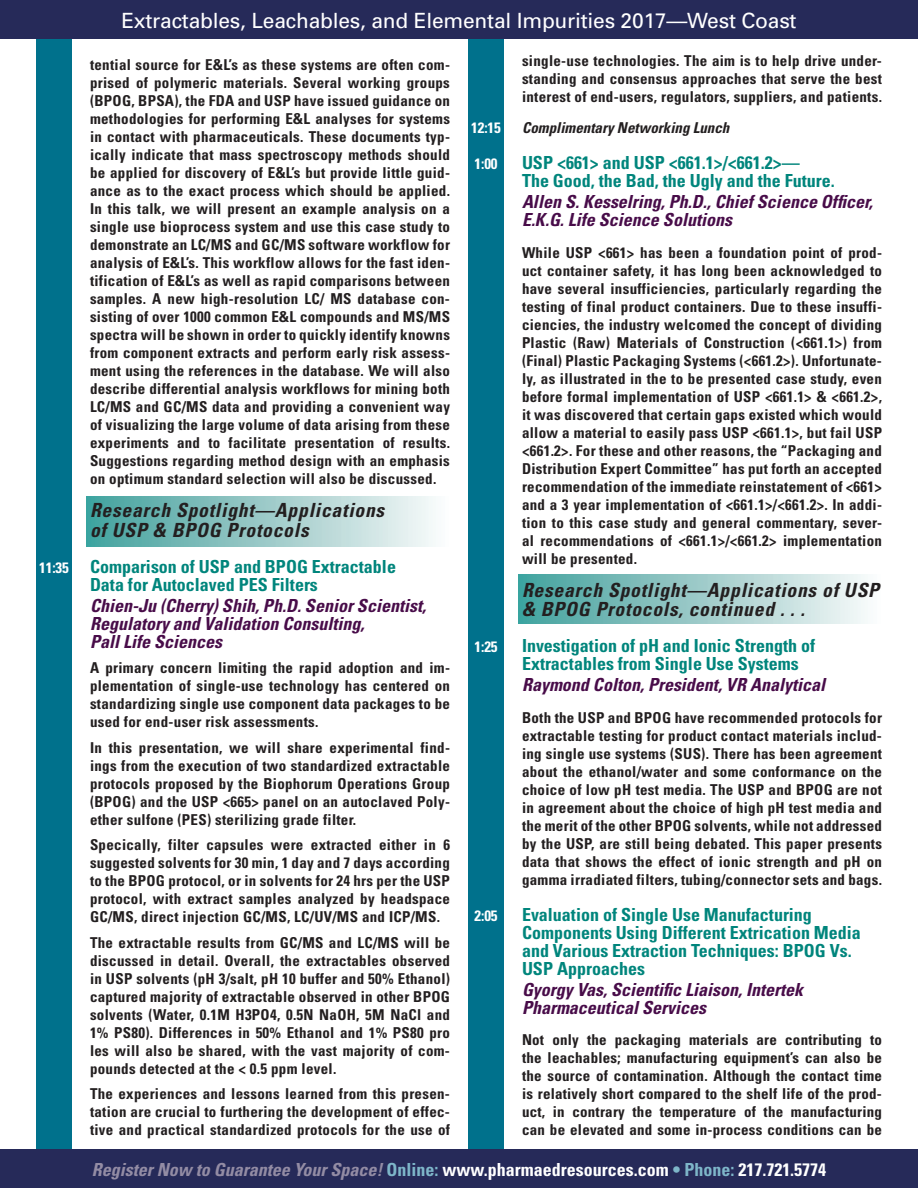
<style>
.page{position:relative;width:918px;height:1188px;background:#fff}
.page>*{position:absolute;margin:0;border:0;box-sizing:border-box;transform-origin:0 0}
.t1{font:21px "Univers";letter-spacing:-.01em;color:#fff}
.t2{font:italic 700 condensed 19.5px/19.5px "Univers";letter-spacing:.04em;color:#231f20}
.t3{font:700 condensed 18px/18px "Univers";color:#00857c}
.t4{font:italic 700 condensed 18px/18px "Univers";color:#480c49}
.t5{font:700 condensed 18px "Univers";color:#fff}
.t6{font:700 condensed 15px/18px "Univers";letter-spacing:.02em;color:#231f20;text-align:justify}
.t7{font:italic 700 condensed 15px "Univers";color:#231f20}
.t8{font:700 condensed 15px "Univers";color:#fff}
.s1{font-size:15px;color:#fff}
.s2{font-style:italic;color:#938ca4}
.s3{color:#7eb6c9}
</style>
<div class="page">
<div style="left:36px;top:0;width:36px;height:1188px;background:#00718c"></div>
<div style="left:468px;top:0;width:36px;height:1188px;background:#00718c"></div>
<div style="left:0;top:0;width:918px;height:39px;background:#262a59"></div>
<div style="left:0;top:1149px;width:918px;height:39px;background:#262a59"></div>
<div style="left:86px;top:497px;width:364px;height:49px;background:linear-gradient(to right,#40a09c,#fbf9fa)"></div>
<div style="left:518px;top:574px;width:364px;height:50px;background:linear-gradient(to right,#40a09c,#fbf9fa)"></div>
<h1 class="t1" style="left:121px;top:7px;width:677px">Extractables, Leachables, and Elemental Impurities 2017—West Coast</h1>
<p class="t6" style="left:90px;top:56px;width:362px">tential source for E&amp;L’s as these systems are often com&shy;prised of polymeric materials. Several working groups (BPOG, BPSA), the FDA and USP have issued guidance on methodologies for performing E&amp;L analyses for systems in contact with pharmaceuticals. These documents typ&shy;ically indicate that mass spectroscopy methods should be applied for discovery of E&amp;L’s but provide little guid&shy;ance as to the exact process which should be applied.<br>In this talk, we will present an example analysis on a single use bioprocess system and use this case study to demonstrate an LC/MS and GC/MS software workflow for analysis of E&amp;L’s. This workflow allows for the fast iden&shy;tification of E&amp;L’s as well as rapid comparisons between samples. A new high-resolution LC/ MS database con&shy;sisting of over 1000 common E&amp;L compounds and MS/MS spectra will be shown in order to quickly identify knowns from component extracts and perform early risk assess&shy;ment using the references in the database. We will also describe differential analysis workflows for mining both LC/MS and GC/MS data and providing a convenient way of visualizing the large volume of data arising from these experiments and to facilitate presentation of results.<br>Suggestions regarding method design with an emphasis on optimum standard selection will also be discussed.</p>
<h2 class="t2" style="left:90px;top:500px;width:296px">Research Spotlight—Applications of USP &amp; BPOG Protocols</h2>
<p class="t3" style="left:90px;top:557px;width:307px;text-indent:-51px"><span class="s1">11:35</span> Comparison of USP and BPOG Extractable<br>Data for Autoclaved PES Filters</p>
<p class="t4" style="left:90px;top:596px;width:338px">Chien-Ju (Cherry) Shih, Ph.D. Senior Scientist,<br>Regulatory and Validation Consulting,<br>Pall Life Sciences</p>
<p class="t6" style="left:90px;top:659px;width:362px">A primary concern limiting the rapid adoption and im&shy;plementation of single-use technology has centered on standardizing single use component data packages to be used for end-user risk assessments.</p>
<p class="t6" style="left:90px;top:738px;width:362px">In this presentation, we will share experimental find&shy;ings from the execution of two standardized extractable protocols proposed by the Biophorum Operations Group (BPOG) and the USP &lt;665&gt; panel on an autoclaved Poly&shy;ether sulfone (PES) sterilizing grade filter.</p>
<p class="t6" style="left:90px;top:836px;width:362px">Specically, filter capsules were extracted either in 6 suggested solvents for 30 min, 1 day and 7 days according to the BPOG protocol, or in solvents for 24 hrs per the USP protocol, with extract samples analyzed by headspace GC/MS, direct injection GC/MS, LC/UV/MS and ICP/MS.</p>
<p class="t6" style="left:90px;top:933px;width:362px">The extractable results from GC/MS and LC/MS will be discussed in detail. Overall, the extractables observed in USP solvents (pH 3/salt, pH 10 buffer and 50% Ethanol) captured majority of extractable observed in other BPOG solvents (Water, 0.1M H3PO4, 0.5N NaOH, 5M NaCl and 1% PS80). Differences in 50% Ethanol and 1% PS80 pro les will also be shared, with the vast majority of com&shy;pounds detected at the &lt; 0.5 ppm level.</p>
<p class="t6" style="left:90px;top:1085px;width:362px">The experiences and lessons learned from this presen&shy;tation are crucial to furthering the development of effec&shy;tive and practical standardized protocols for the use of</p>
<p class="t6" style="left:522px;top:51px;width:362px">single-use technologies. The aim is to help drive under&shy;standing and consensus approaches that serve the best interest of end-users, regulators, suppliers, and patients.</p>
<p class="t8" style="left:471px;top:119px;width:31px">12:15</p>
<p class="t7" style="left:522px;top:119px;width:209px">Complimentary Networking Lunch</p>
<p class="t8" style="left:474px;top:155px;width:25px">1:00</p>
<p class="t3" style="left:522px;top:153px;width:314px">USP &lt;661&gt; and USP &lt;661.1&gt;/&lt;661.2&gt;—<br>The Good, the Bad, the Ugly and the Future.</p>
<p class="t4" style="left:522px;top:192px;width:352px">Allen S. Kesselring, Ph.D., Chief Science Officer,<br>E.K.G. Life Science Solutions</p>
<p class="t6" style="left:522px;top:243px;width:362px">While USP &lt;661&gt; has been a foundation point of prod&shy;uct container safety, it has long been acknowledged to have several insufficiencies, particularly regarding the testing of final product containers. Due to these insuffi&shy;ciencies, the industry welcomed the concept of dividing Plastic (Raw) Materials of Construction (&lt;661.1&gt;) from (Final) Plastic Packaging Systems (&lt;661.2&gt;). Unfortunate&shy;ly, as illustrated in the to be presented case study, even before formal implementation of USP &lt;661.1&gt; &amp; &lt;661.2&gt;, it was discovered that certain gaps existed which would allow a material to easily pass USP &lt;661.1&gt;, but fail USP &lt;661.2&gt;. For these and other reasons, the “Packaging and Distribution Expert Committee” has put forth an accepted recommendation of the immediate reinstatement of &lt;661&gt; and a 3 year implementation of &lt;661.1&gt;/&lt;661.2&gt;. In addi&shy;tion to this case study and general commentary, sever&shy;al recommendations of &lt;661.1&gt;/&lt;661.2&gt; implementation will be presented.</p>
<h2 class="t2" style="left:522px;top:580px;width:359px">Research Spotlight—Applications of USP &amp; BPOG Protocols, continued . . .</h2>
<p class="t8" style="left:474px;top:638px;width:25px">1:25</p>
<p class="t3" style="left:522px;top:636px;width:295px">Investigation of pH and Ionic Strength of<br>Extractables from Single Use Systems</p>
<p class="t4" style="left:522px;top:675px;width:305px">Raymond Colton, President, VR Analytical</p>
<p class="t6" style="left:522px;top:708px;width:362px">Both the USP and BPOG have recommended protocols for extractable testing for product contact materials includ&shy;ing single use systems (SUS). There has been agreement about the ethanol/water and some conformance on the choice of low pH test media. The USP and BPOG are not in agreement about the choice of high pH test media and the merit of the other BPOG solvents, while not addressed by the USP, are still being debated. This paper presents data that shows the effect of ionic strength and pH on gamma irradiated filters, tubing/connector sets and bags.</p>
<p class="t8" style="left:474px;top:906px;width:25px">2:05</p>
<p class="t3" style="left:522px;top:905px;width:340px">Evaluation of Single Use Manufacturing Components Using Different Extrication Media and Various Extraction Techniques: BPOG Vs.<br>USP Approaches</p>
<p class="t4" style="left:522px;top:980px;width:283px">Gyorgy Vas, Scientific Liaison, Intertek<br>Pharmaceutical Services</p>
<p class="t6" style="left:522px;top:1031px;width:362px">Not only the packaging materials are contributing to the leachables; manufacturing equipment’s can also be the source of contamination. Although the contact time is relatively short compared to the shelf life of the prod&shy;uct, in contrary the temperature of the manufacturing can be elevated and some in-process conditions can be</p>
<p class="t5" style="left:92px;top:1158px;width:736px"><span class="s2">Register Now to Guarantee Your Space!</span> <span class="s3">Online:</span> www.pharmaedresources.com <span class="s3">• Phone:</span> 217.721.5774</p>
</div>
